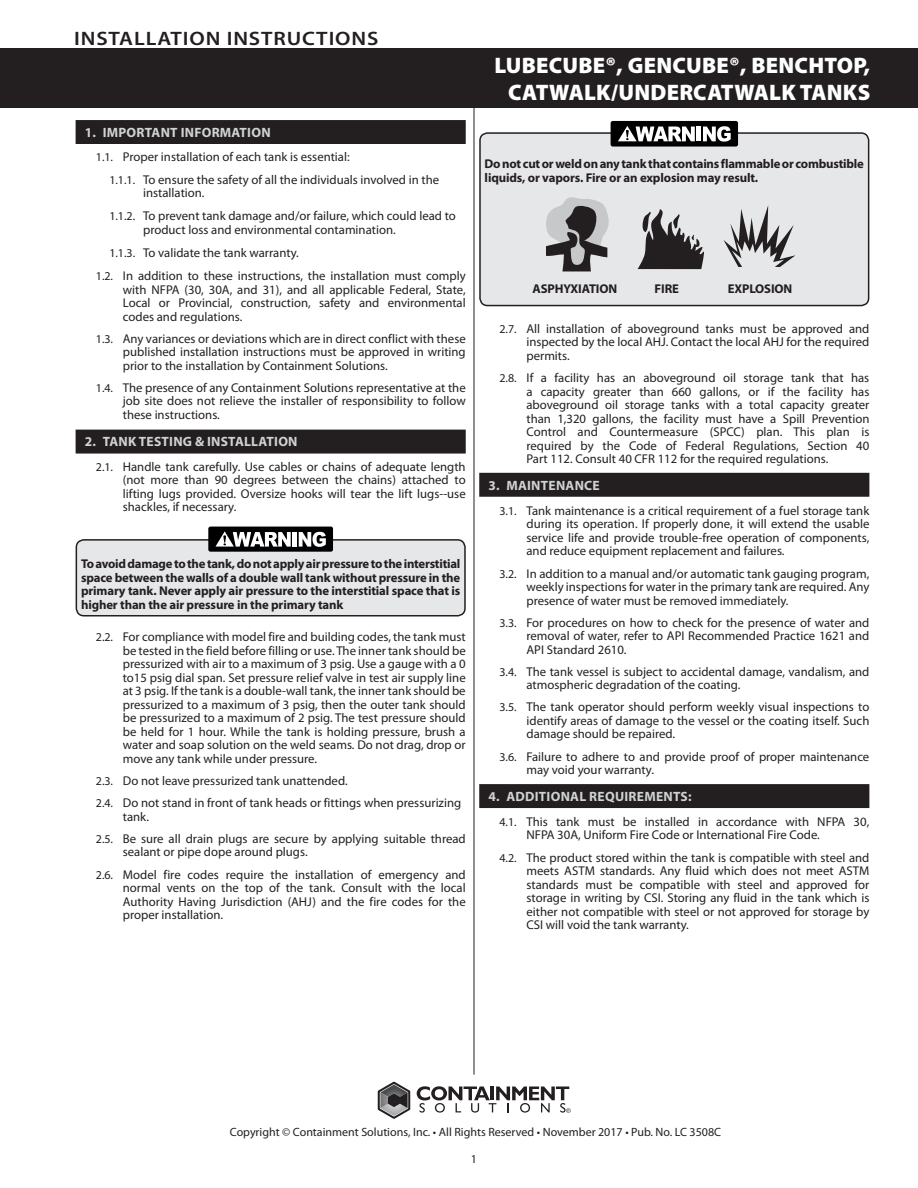
<style>
.page{position:relative;width:918px;height:1188px;background:#fff}
.page>*{position:absolute;margin:0;border:0;box-sizing:border-box;transform-origin:0 0}
.t1{font:900 22.5px/27px "Myriad Pro";letter-spacing:.01em;color:#fff;text-align:right}
.t2{font:600 19.5px "Myriad Pro";letter-spacing:.04em;color:#231f20;scale:1.12 1}
.t3{font:700 13.5px "Myriad Pro";letter-spacing:.02em;color:#d1d2d4}
.t4{font:12.75px/13.5px "Myriad Pro";color:#231f20;text-align:justify}
.Warning_Caution{font:700 12.75px/13.5px "Myriad Pro";letter-spacing:-.01em;color:#231f20;text-align:justify}
.t5{font:12px "Myriad Pro";color:#231f20}
.s1{font-size:12px}
</style>
<div class="page">
<div style="left:76px;top:430px;width:389px;height:23px;background:#231f20"></div>
<div style="left:76px;top:430px;width:390px;height:24px;border:2px solid #231f20"></div>
<div style="left:76px;top:121px;width:389px;height:22px;background:#231f20"></div>
<div style="left:76px;top:120px;width:390px;height:24px;border:2px solid #231f20"></div>
<div style="left:480px;top:474px;width:389px;height:22px;background:#231f20"></div>
<div style="left:479px;top:473px;width:390px;height:24px;border:2px solid #231f20"></div>
<div style="left:480px;top:785px;width:389px;height:22px;background:#231f20"></div>
<div style="left:479px;top:784px;width:390px;height:24px;border:2px solid #231f20"></div>
<hr style="left:474px;top:61px;width:1px;height:1014px;background:#231f20">
<div style="left:0;top:48px;width:918px;height:60px;background:#231f20"></div>
<svg style="left:417px;top:1086px;width:154px;height:27px"></svg>
<svg style="left:378px;top:1082px;width:32px;height:37px"></svg>
<div style="left:76px;top:540px;width:389px;height:76px;background:#e6e7e9;border-radius:8px"></div>
<div style="left:76px;top:539px;width:390px;height:77px;border:2px solid #231f20;border-radius:8px"></div>
<div style="left:208px;top:527px;width:125px;height:25px;background:#000;border-radius:2px"></div>
<hr style="left:293px;top:532px;width:4px;height:15px;background:#fff">
<svg style="left:299px;top:532px;width:27px;height:15px"></svg>
<svg style="left:215px;top:531px;width:76px;height:16px"></svg>
<div style="left:480px;top:133px;width:389px;height:173px;background:#e6e7e9;border-radius:8px"></div>
<div style="left:479px;top:132px;width:390px;height:174px;border:2px solid #231f20;border-radius:8px"></div>
<svg style="left:638px;top:209px;width:66px;height:60px"></svg>
<svg style="left:546px;top:197px;width:63px;height:74px"></svg>
<svg style="left:724px;top:205px;width:72px;height:62px"></svg>
<div style="left:611px;top:121px;width:127px;height:26px;background:#000;border-radius:2px"></div>
<hr style="left:697px;top:127px;width:4px;height:14px;background:#fff">
<svg style="left:703px;top:126px;width:28px;height:16px"></svg>
<svg style="left:618px;top:126px;width:77px;height:15px"></svg>
<h2 class="t2" style="left:74px;top:26px;width:273px">INSTALLATION INSTRUCTIONS</h2>
<p class="t3" style="left:85px;top:123px;width:187px">1. IMPORTANT INFORMATION</p>
<p class="t4" style="left:96px;top:150px;width:255px"><span class="s1">1.1.</span> Proper installation of each tank is essential:</p>
<p class="t4" style="left:143px;top:172px;width:298px;text-indent:-34px"><span class="s1">1.1.1.</span> To ensure the safety of all the individuals involved in the installation.</p>
<p class="t4" style="left:143px;top:209px;width:314px;text-indent:-34px"><span class="s1">1.1.2.</span> To prevent tank damage and/or failure, which could lead to product loss and environmental contamination.</p>
<p class="t4" style="left:109px;top:246px;width:191px"><span class="s1">1.1.3.</span> To validate the tank warranty.</p>
<p class="t4" style="left:123px;top:269px;width:344px;text-indent:-27px"><span class="s1">1.2.</span> In addition to these instructions, the installation must comply with NFPA (30, 30A, and 31), and all applicable Federal, State, Local or Provincial, construction, safety and environmental codes and regulations.</p>
<p class="t4" style="left:123px;top:332px;width:344px;text-indent:-27px"><span class="s1">1.3.</span> Any variances or deviations which are in direct conflict with these published installation instructions must be approved in writing prior to the installation by Containment Solutions.</p>
<p class="t4" style="left:123px;top:381px;width:344px;text-indent:-27px"><span class="s1">1.4.</span> The presence of any Containment Solutions representative at the job site does not relieve the installer of responsibility to follow these instructions.</p>
<p class="t3" style="left:85px;top:433px;width:214px">2. TANK TESTING &amp; INSTALLATION</p>
<p class="t4" style="left:123px;top:460px;width:344px;text-indent:-27px"><span class="s1">2.1.</span> Handle tank carefully. Use cables or chains of adequate length (not more than 90 degrees between the chains) attached to lifting lugs provided. Oversize hooks will tear the lift lugs--use shackles, if necessary.</p>
<p class="Warning_Caution" style="left:81px;top:557px;width:381px">To avoid damage to the tank, do not apply air pressure to the interstitial space between the walls of a double wall tank without pressure in the primary tank. Never apply air pressure to the interstitial space that is higher than the air pressure in the primary tank</p>
<p class="t4" style="left:123px;top:630px;width:344px;text-indent:-27px"><span class="s1">2.2.</span> For compliance with model fire and building codes, the tank must be tested in the field before filling or use. The inner tank should be pressurized with air to a maximum of 3 psig. Use a gauge with a 0 to15 psig dial span. Set pressure relief valve in test air supply line at 3 psig. If the tank is a double-wall tank, the inner tank should be pressurized to a maximum of 3 psig, then the outer tank should be pressurized to a maximum of 2 psig. The test pressure should be held for 1 hour. While the tank is holding pressure, brush a water and soap solution on the weld seams. Do not drag, drop or move any tank while under pressure.</p>
<p class="t4" style="left:96px;top:774px;width:253px"><span class="s1">2.3.</span> Do not leave pressurized tank unattended.</p>
<p class="t4" style="left:123px;top:796px;width:340px;text-indent:-27px"><span class="s1">2.4.</span> Do not stand in front of tank heads or fittings when pressurizing tank.</p>
<p class="t4" style="left:123px;top:832px;width:344px;text-indent:-27px"><span class="s1">2.5.</span> Be sure all drain plugs are secure by applying suitable thread sealant or pipe dope around plugs.</p>
<p class="t4" style="left:123px;top:867px;width:344px;text-indent:-27px"><span class="s1">2.6.</span> Model fire codes require the installation of emergency and normal vents on the top of the tank. Consult with the local Authority Having Jurisdiction (AHJ) and the fire codes for the proper installation.</p>
<p class="t1" style="left:494px;top:51px;width:377px">LUBECUBE®, GENCUBE®, BENCHTOP,<br>CATWALK/UNDERCATWALK TANKS</p>
<p class="Warning_Caution" style="left:485px;top:157px;width:381px">Do not cut or weld on any tank that contains flammable or combustible liquids, or vapors. Fire or an explosion may result.</p>
<p class="Warning_Caution" style="left:533px;top:282px;width:86px">ASPHYXIATION</p>
<p class="Warning_Caution" style="left:655px;top:282px;width:26px">FIRE</p>
<p class="Warning_Caution" style="left:728px;top:282px;width:66px">EXPLOSION</p>
<p class="t4" style="left:526px;top:322px;width:344px;text-indent:-27px"><span class="s1">2.7.</span> All installation of aboveground tanks must be approved and inspected by the local AHJ. Contact the local AHJ for the required permits.</p>
<p class="t4" style="left:526px;top:371px;width:344px;text-indent:-27px"><span class="s1">2.8.</span> If a facility has an aboveground oil storage tank that has a capacity greater than 660 gallons, or if the facility has aboveground oil storage tanks with a total capacity greater than 1,320 gallons, the facility must have a Spill Prevention Control and Countermeasure (SPCC) plan. This plan is required by the Code of Federal Regulations, Section 40<br>Part 112. Consult 40 CFR 112 for the required regulations.</p>
<p class="t3" style="left:489px;top:477px;width:113px">3. MAINTENANCE</p>
<p class="t4" style="left:526px;top:504px;width:344px;text-indent:-27px"><span class="s1">3.1.</span> Tank maintenance is a critical requirement of a fuel storage tank during its operation. If properly done, it will extend the usable service life and provide trouble-free operation of components, and reduce equipment replacement and failures.</p>
<p class="t4" style="left:526px;top:566px;width:344px;text-indent:-27px"><span class="s1">3.2.</span> In addition to a manual and/or automatic tank gauging program, weekly inspections for water in the primary tank are required. Any presence of water must be removed immediately.</p>
<p class="t4" style="left:526px;top:615px;width:344px;text-indent:-27px"><span class="s1">3.3.</span> For procedures on how to check for the presence of water and removal of water, refer to API Recommended Practice 1621 and API Standard 2610.</p>
<p class="t4" style="left:526px;top:665px;width:344px;text-indent:-27px"><span class="s1">3.4.</span> The tank vessel is subject to accidental damage, vandalism, and atmospheric degradation of the coating.</p>
<p class="t4" style="left:526px;top:700px;width:344px;text-indent:-27px"><span class="s1">3.5.</span> The tank operator should perform weekly visual inspections to identify areas of damage to the vessel or the coating itself. Such damage should be repaired.</p>
<p class="t4" style="left:526px;top:749px;width:344px;text-indent:-27px"><span class="s1">3.6.</span> Failure to adhere to and provide proof of proper maintenance may void your warranty.</p>
<p class="t3" style="left:489px;top:788px;width:204px">4. ADDITIONAL REQUIREMENTS:</p>
<p class="t4" style="left:526px;top:815px;width:344px;text-indent:-27px"><span class="s1">4.1.</span> This tank must be installed in accordance with NFPA 30,<br>NFPA 30A, Uniform Fire Code or International Fire Code.</p>
<p class="t4" style="left:526px;top:850px;width:344px;text-indent:-27px"><span class="s1">4.2.</span> The product stored within the tank is compatible with steel and meets ASTM standards. Any fluid which does not meet ASTM standards must be compatible with steel and approved for storage in writing by CSI. Storing any fluid in the tank which is either not compatible with steel or not approved for storage by CSI will void the tank warranty.</p>
<p class="t5" style="left:230px;top:1124px;width:493px">Copyright © Containment Solutions, Inc. • All Rights Reserved • November 2017 • Pub. No. LC 3508C</p>
<p class="t5" style="left:471px;top:1152px;width:8px">1</p>
</div>
